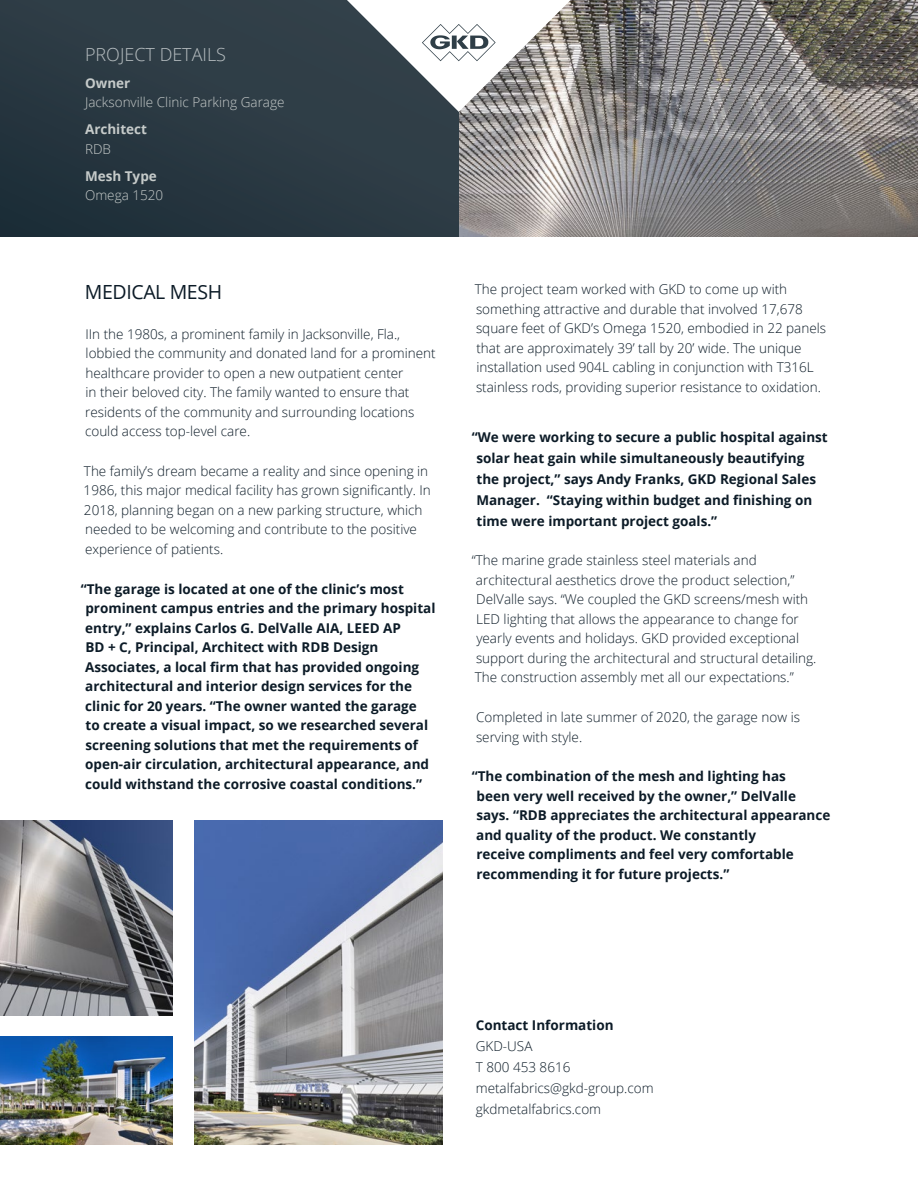
<style>
.page{position:relative;width:918px;height:1188px;background:#fff}
.page>*{position:absolute;margin:0;border:0;box-sizing:border-box;transform-origin:0 0}
.SUBHD{font:19.5px "Open Sans";letter-spacing:-.02em;color:#0c1b27}
.t1{font:300 18px "Open Sans";color:#b7bec1}
.SUBHD-2{font:300 13.5px/19.5px "Open Sans";color:#0c1b27}
.SUBHD-3{font:700 13.5px/19.5px "Open Sans";color:#0c1b27}
.Copy_Text_regular_9_13{font:700 13.5px/21px "Open Sans";color:#0c1b27}
.Copy_Text_regular_9_13-2{font:300 13.5px "Open Sans";color:#0c1b27}
.t2{font:300 13.5px "Open Sans";color:#c6cbca}
.t3{font:700 13.5px "Open Sans";color:#c6cbca}
</style>
<div class="page">
<div style="left:0;top:0;width:705px;height:237px;background:#2c3a44"></div>
<svg style="left:459px;top:0;width:459px;height:237px;background:#878482"></svg>
<svg style="left:347px;top:0;width:224px;height:112px"></svg>
<img style="left:194px;top:821px;width:249px;height:324px">
<img style="left:0;top:1037px;width:173px;height:108px">
<img style="left:0;top:821px;width:173px;height:194px">
<p class="t1" style="left:85px;top:42px;width:143px">PROJECT DETAILS</p>
<p class="t3" style="left:85px;top:73px;width:47px">Owner</p>
<p class="t2" style="left:85px;top:93px;width:201px">Jacksonville Clinic Parking Garage</p>
<p class="t3" style="left:85px;top:120px;width:64px">Architect</p>
<p class="t2" style="left:85px;top:140px;width:28px">RDB</p>
<p class="t3" style="left:85px;top:166px;width:73px">Mesh Type</p>
<p class="t2" style="left:85px;top:186px;width:80px">Omega 1520</p>
<p class="SUBHD" style="left:85px;top:279px;width:139px">MEDICAL MESH</p>
<p class="SUBHD-2" style="left:85px;top:324px;width:352px">IIn the 1980s, a prominent family in Jacksonville, Fla., lobbied the community and donated land for a prominent healthcare provider to open a new outpatient center<br>in their beloved city. The family wanted to ensure that residents of the community and surrounding locations could access top-level care.</p>
<p class="SUBHD-2" style="left:84px;top:461px;width:349px">The family’s dream became a reality and since opening in 1986, this major medical facility has grown significantly. In 2018, planning began on a new parking structure, which needed to be welcoming and contribute to the positive experience of patients.</p>
<p class="SUBHD-3" style="left:85px;top:579px;width:352px;text-indent:-4px">“The garage is located at one of the clinic’s most prominent campus entries and the primary hospital entry,” explains Carlos G. DelValle AIA, LEED AP<br>BD + C, Principal, Architect with RDB Design Associates, a local firm that has provided ongoing architectural and interior design services for the clinic for 20 years. “The owner wanted the garage<br>to create a visual impact, so we researched several screening solutions that met the requirements of open-air circulation, architectural appearance, and could withstand the corrosive coastal conditions.”</p>
<p class="SUBHD-2" style="left:475px;top:279px;width:353px">The project team worked with GKD to come up with something attractive and durable that involved 17,678 square feet of GKD’s Omega 1520, embodied in 22 panels that are approximately 39’ tall by 20’ wide. The unique installation used 904L cabling in conjunction with T316L stainless rods, providing superior resistance to oxidation.</p>
<p class="Copy_Text_regular_9_13" style="left:476px;top:426px;width:353px;text-indent:-5px">“We were working to secure a public hospital against solar heat gain while simultaneously beautifying the project,” says Andy Franks, GKD Regional Sales Manager. “Staying within budget and finishing on time were important project goals.”</p>
<p class="SUBHD-2" style="left:472px;top:550px;width:346px">“The marine grade stainless steel materials and architectural aesthetics drove the product selection,” DelValle says. “We coupled the GKD screens/mesh with LED lighting that allows the appearance to change for yearly events and holidays. GKD provided exceptional support during the architectural and structural detailing.<br>The construction assembly met all our expectations.”</p>
<p class="SUBHD-2" style="left:476px;top:707px;width:325px">Completed in late summer of 2020, the garage now is serving with style.</p>
<p class="SUBHD-3" style="left:476px;top:766px;width:356px;text-indent:-5px">“The combination of the mesh and lighting has<br>been very well received by the owner,” DelValle says. “RDB appreciates the architectural appearance and quality of the product. We constantly<br>receive compliments and feel very comfortable recommending it for future projects.”</p>
<p class="Copy_Text_regular_9_13" style="left:476px;top:1014px;width:139px">Contact Information</p>
<p class="Copy_Text_regular_9_13-2" style="left:476px;top:1036px;width:58px">GKD-USA</p>
<p class="Copy_Text_regular_9_13-2" style="left:476px;top:1057px;width:96px">T 800 453 8616</p>
<p class="Copy_Text_regular_9_13-2" style="left:476px;top:1078px;width:179px">metalfabrics@gkd-group.com</p>
<p class="Copy_Text_regular_9_13-2" style="left:476px;top:1099px;width:127px">gkdmetalfabrics.com</p>
</div>
